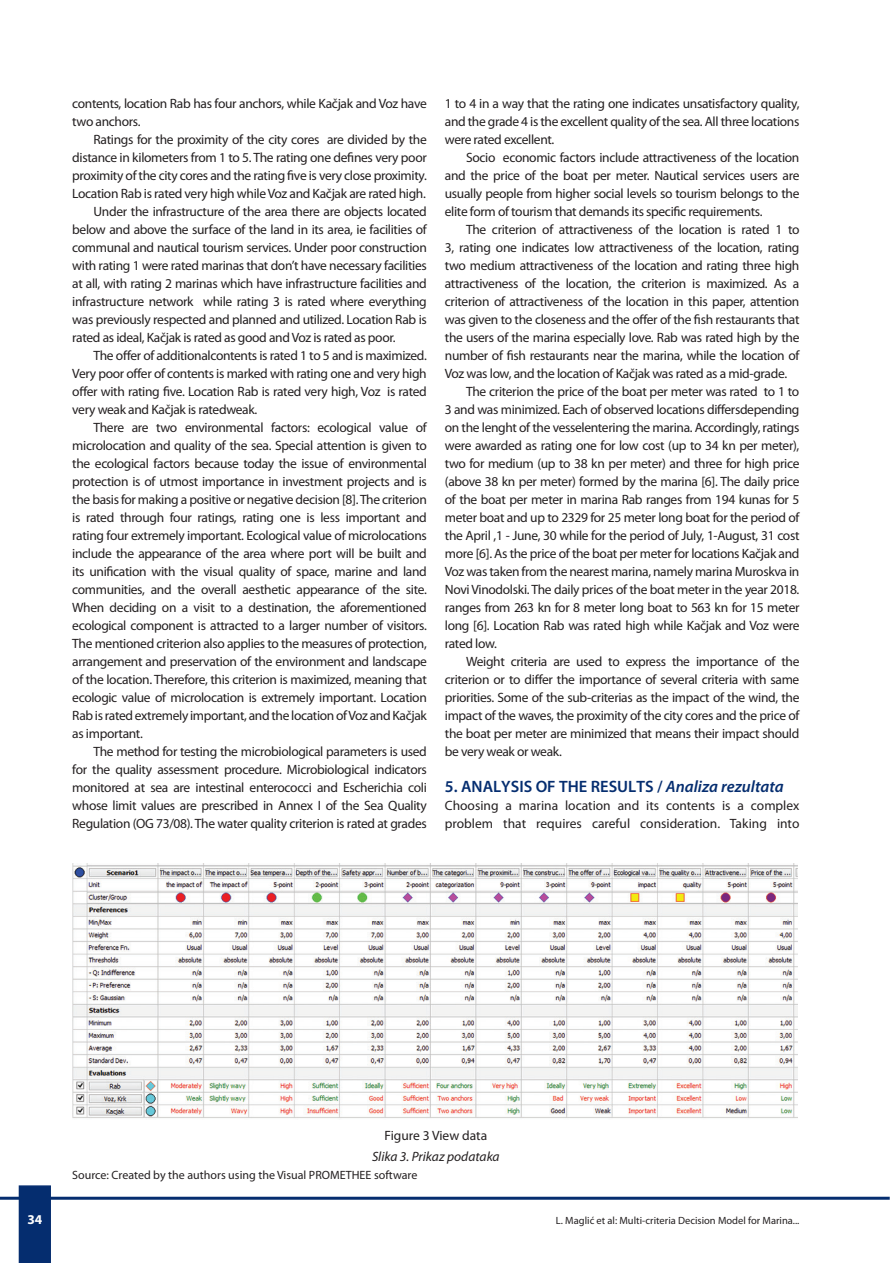
<style>
.page{position:relative;width:893px;height:1263px;background:#fff}
.page>*{position:absolute;margin:0;border:0;box-sizing:border-box;transform-origin:0 0}
.t1{font:600 16.5px "Myriad Pro";color:#052d6f}
.t2{font:13.5px/18px "Myriad Pro";letter-spacing:-.025em;color:#231f20;text-align:justify}
.t3{font:13.5px/18px "Myriad Pro";color:#231f20}
.t4{font:italic 13.5px "Myriad Pro";color:#231f20}
.t5{font:700 13.5px "Myriad Pro";color:#fff}
.t6{font:12px "Myriad Pro";color:#231f20}
.t7{font:10.5px "Myriad Pro";color:#231f20}
.s1{font-style:italic}
</style>
<div class="page">
<hr style="left:0;top:1197px;width:890px;height:3px;background:#052d6f">
<div style="left:19px;top:1185px;width:32px;height:78px;background:#052d6f"></div>
<img style="left:72px;top:864px;width:726px;height:255px">
<p class="t2" style="left:72px;top:94px;width:356px">contents, location Rab has four anchors, while Kačjak and Voz have two anchors.</p>
<p class="t2" style="left:94px;top:130px;width:335px">Ratings for the proximity of the city cores are divided by the</p>
<p class="t2" style="left:72px;top:148px;width:356px">distance in kilometers from 1 to 5. The rating one defines very poor</p>
<p class="t2" style="left:72px;top:166px;width:356px">proximity of the city cores and the rating five is very close proximity.</p>
<p class="t2" style="left:72px;top:184px;width:355px">Location Rab is rated very high while Voz and Kačjak are rated high.</p>
<p class="t2" style="left:94px;top:202px;width:335px">Under the infrastructure of the area there are objects located</p>
<p class="t2" style="left:72px;top:220px;width:356px">below and above the surface of the land in its area, ie facilities of</p>
<p class="t2" style="left:72px;top:238px;width:356px">communal and nautical tourism services. Under poor construction</p>
<p class="t2" style="left:72px;top:256px;width:356px">with rating 1 were rated marinas that don’t have necessary facilities</p>
<p class="t2" style="left:72px;top:274px;width:356px">at all, with rating 2 marinas which have infrastructure facilities and</p>
<p class="t2" style="left:72px;top:292px;width:356px">infrastructure network while rating 3 is rated where everything</p>
<p class="t2" style="left:72px;top:310px;width:356px">was previously respected and planned and utilized. Location Rab is</p>
<p class="t2" style="left:72px;top:328px;width:325px">rated as ideal, Kačjak is rated as good and Voz is rated as poor.</p>
<p class="t2" style="left:94px;top:346px;width:335px">The offer of additionalcontents is rated 1 to 5 and is maximized.</p>
<p class="t2" style="left:72px;top:364px;width:356px">Very poor offer of contents is marked with rating one and very high</p>
<p class="t2" style="left:72px;top:382px;width:356px">offer with rating five. Location Rab is rated very high, Voz is rated</p>
<p class="t2" style="left:72px;top:400px;width:187px">very weak and Kačjak is ratedweak.</p>
<p class="t2" style="left:94px;top:418px;width:335px">There are two environmental factors: ecological value of</p>
<p class="t2" style="left:72px;top:436px;width:356px">microlocation and quality of the sea. Special attention is given to</p>
<p class="t2" style="left:72px;top:454px;width:356px">the ecological factors because today the issue of environmental</p>
<p class="t2" style="left:72px;top:472px;width:356px">protection is of utmost importance in investment projects and is</p>
<p class="t2" style="left:72px;top:490px;width:356px">the basis for making a positive or negative decision [8]. The criterion</p>
<p class="t2" style="left:72px;top:508px;width:356px">is rated through four ratings, rating one is less important and</p>
<p class="t2" style="left:72px;top:526px;width:356px">rating four extremely important. Ecological value of microlocations</p>
<p class="t2" style="left:72px;top:544px;width:356px">include the appearance of the area where port will be built and</p>
<p class="t2" style="left:72px;top:562px;width:356px">its unification with the visual quality of space, marine and land</p>
<p class="t2" style="left:72px;top:580px;width:356px">communities, and the overall aesthetic appearance of the site.</p>
<p class="t2" style="left:72px;top:598px;width:356px">When deciding on a visit to a destination, the aforementioned</p>
<p class="t2" style="left:72px;top:616px;width:356px">ecological component is attracted to a larger number of visitors.</p>
<p class="t2" style="left:72px;top:634px;width:356px">The mentioned criterion also applies to the measures of protection,</p>
<p class="t2" style="left:72px;top:652px;width:356px">arrangement and preservation of the environment and landscape</p>
<p class="t2" style="left:72px;top:670px;width:356px">of the location. Therefore, this criterion is maximized, meaning that</p>
<p class="t2" style="left:72px;top:688px;width:356px">ecologic value of microlocation is extremely important. Location</p>
<p class="t2" style="left:72px;top:706px;width:356px">Rab is rated extremely important, and the location of Voz and Kačjak</p>
<p class="t2" style="left:72px;top:724px;width:72px">as important.</p>
<p class="t2" style="left:94px;top:742px;width:335px">The method for testing the microbiological parameters is used</p>
<p class="t2" style="left:72px;top:760px;width:356px">for the quality assessment procedure. Microbiological indicators</p>
<p class="t2" style="left:72px;top:778px;width:356px">monitored at sea are intestinal enterococci and Escherichia coli</p>
<p class="t2" style="left:72px;top:796px;width:356px">whose limit values are prescribed in Annex I of the Sea Quality</p>
<p class="t2" style="left:72px;top:814px;width:356px">Regulation (OG 73/08). The water quality criterion is rated at grades</p>
<p class="t2" style="left:445px;top:94px;width:356px">1 to 4 in a way that the rating one indicates unsatisfactory quality, and the grade 4 is the excellent quality of the sea. All three locations were rated excellent.</p>
<p class="t2" style="left:445px;top:148px;width:356px;text-indent:21px">Socio economic factors include attractiveness of the location and the price of the boat per meter. Nautical services users are usually people from higher social levels so tourism belongs to the elite form of tourism that demands its specific requirements.</p>
<p class="t2" style="left:466px;top:220px;width:335px">The criterion of attractiveness of the location is rated 1 to</p>
<p class="t2" style="left:445px;top:238px;width:356px">3, rating one indicates low attractiveness of the location, rating</p>
<p class="t2" style="left:445px;top:256px;width:356px">two medium attractiveness of the location and rating three high</p>
<p class="t2" style="left:445px;top:274px;width:356px">attractiveness of the location, the criterion is maximized. As a</p>
<p class="t2" style="left:445px;top:292px;width:356px">criterion of attractiveness of the location in this paper, attention</p>
<p class="t2" style="left:445px;top:310px;width:356px">was given to the closeness and the offer of the fish restaurants that</p>
<p class="t2" style="left:445px;top:328px;width:356px">the users of the marina especially love. Rab was rated high by the</p>
<p class="t2" style="left:445px;top:346px;width:356px">number of fish restaurants near the marina, while the location of</p>
<p class="t2" style="left:445px;top:364px;width:344px">Voz was low, and the location of Kačjak was rated as a mid-grade.</p>
<p class="t2" style="left:466px;top:382px;width:335px">The criterion the price of the boat per meter was rated to 1 to</p>
<p class="t2" style="left:445px;top:400px;width:356px">3 and was minimized. Each of observed locations differsdepending</p>
<p class="t2" style="left:445px;top:418px;width:356px">on the lenght of the vesselentering the marina. Accordingly, ratings</p>
<p class="t2" style="left:445px;top:436px;width:356px">were awarded as rating one for low cost (up to 34 kn per meter),</p>
<p class="t2" style="left:445px;top:454px;width:356px">two for medium (up to 38 kn per meter) and three for high price</p>
<p class="t2" style="left:445px;top:472px;width:356px">(above 38 kn per meter) formed by the marina [6]. The daily price</p>
<p class="t2" style="left:445px;top:490px;width:356px">of the boat per meter in marina Rab ranges from 194 kunas for 5</p>
<p class="t2" style="left:445px;top:508px;width:356px">meter boat and up to 2329 for 25 meter long boat for the period of</p>
<p class="t2" style="left:445px;top:526px;width:356px">the April ,1 - June, 30 while for the period of July, 1-August, 31 cost</p>
<p class="t2" style="left:445px;top:544px;width:356px">more [6]. As the price of the boat per meter for locations Kačjak and</p>
<p class="t2" style="left:445px;top:562px;width:356px">Voz was taken from the nearest marina, namely marina Muroskva in</p>
<p class="t2" style="left:445px;top:580px;width:356px">Novi Vinodolski. The daily prices of the boat meter in the year 2018.</p>
<p class="t2" style="left:445px;top:598px;width:356px">ranges from 263 kn for 8 meter long boat to 563 kn for 15 meter</p>
<p class="t2" style="left:445px;top:616px;width:356px">long [6]. Location Rab was rated high while Kačjak and Voz were</p>
<p class="t2" style="left:445px;top:634px;width:54px">rated low.</p>
<p class="t2" style="left:466px;top:652px;width:335px">Weight criteria are used to express the importance of the</p>
<p class="t2" style="left:445px;top:670px;width:356px">criterion or to differ the importance of several criteria with same</p>
<p class="t2" style="left:445px;top:688px;width:356px">priorities. Some of the sub-criterias as the impact of the wind, the</p>
<p class="t2" style="left:445px;top:706px;width:356px">impact of the waves, the proximity of the city cores and the price of</p>
<p class="t2" style="left:445px;top:724px;width:356px">the boat per meter are minimized that means their impact should</p>
<p class="t2" style="left:445px;top:742px;width:118px">be very weak or weak.</p>
<p class="t1" style="left:445px;top:776px;width:340px">5. ANALYSIS OF THE RESULTS / <span class="s1">Analiza rezultata</span></p>
<p class="t3" style="left:445px;top:796px;width:356px">Choosing a marina location and its contents is a complex problem that requires careful consideration. Taking into</p>
<p class="t3" style="left:385px;top:1126px;width:104px">Figure 3 View data</p>
<p class="t4" style="left:372px;top:1148px;width:129px">Slika 3. Prikaz podataka</p>
<p class="t6" style="left:72px;top:1168px;width:347px">Source: Created by the authors using the Visual PROMETHEE software</p>
<p class="t5" style="left:27px;top:1210px;width:16px">34</p>
<p class="t7" style="left:556px;top:1214px;width:245px">L. Maglić et al: Multi-criteria Decision Model for Marina...</p>
</div>
